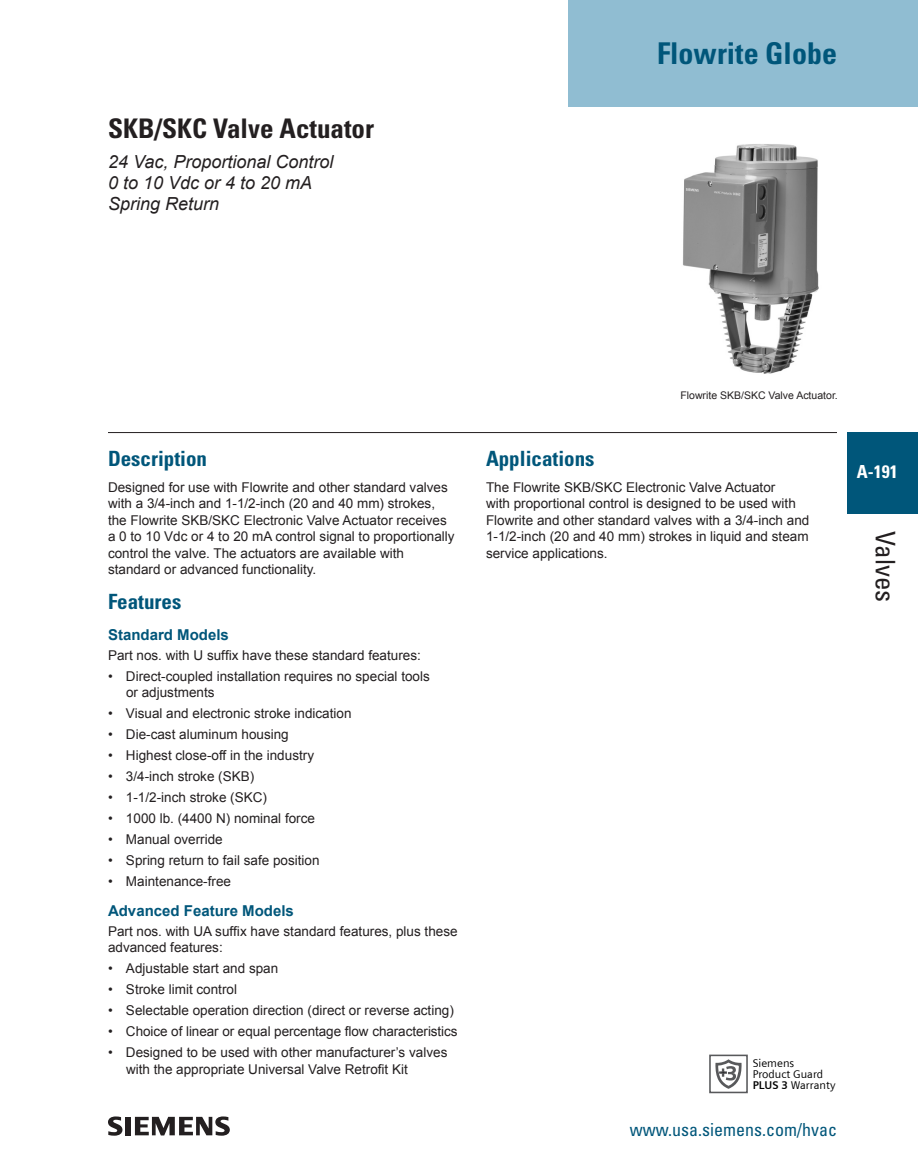
<style>
.page{position:relative;width:918px;height:1175px;background:#fff}
.page>*{position:absolute;margin:0;border:0;box-sizing:border-box;transform-origin:0 0}
.Box_Header_Copy{font:700 condensed 30px "Univers";color:#00567a}
.Headline{font:700 condensed 27px "Univers";color:#231f20}
.t1{font:condensed 27px "Univers";color:#231f20}
.Body{font:700 condensed 21px "Univers";color:#00567a}
.bullet_body_copy{font:700 condensed 21px "Univers";color:#00567a}
.tagline{font:italic 18px/21px "Arial";color:#231f20}
.t2{font:condensed 18px "Univers";color:#00567a}
.t3{font:700 condensed 18px "Univers";color:#fff}
.subhead2{font:700 15px "Arial";color:#00567a}
.Body-2{font:13.5px/16.5px "Arial";color:#231f20}
.bullet_body_copy-2{font:13.5px/16.5px "Arial";color:#231f20}
.t4{font:11.25px/10.9px "Siemens Sans";color:#000}
.picture_caption{font:10.5px "Arial";color:#231f20}
.s1{font-weight:700}
</style>
<div class="page">
<div style="left:568px;top:0;width:350px;height:106px;background:#90bdd2"></div>
<svg style="left:108px;top:1116px;width:14px;height:19px"></svg>
<div style="left:125px;top:1116px;width:6px;height:19px;background:#231f20"></div>
<svg style="left:135px;top:1116px;width:95px;height:19px"></svg>
<div style="left:848px;top:432px;width:70px;height:81px;background:#00567a"></div>
<hr style="left:108px;top:432px;width:729px;height:1px;background:#231f20">
<div style="left:709px;top:1054px;width:39px;height:39px;border:2px solid #58595b"></div>
<svg style="left:715px;top:1059px;width:27px;height:29px"></svg>
<img style="left:683px;top:144px;width:136px;height:230px">
<p class="Headline" style="left:108px;top:112px;width:268px">SKB/SKC Valve Actuator</p>
<p class="tagline" style="left:108px;top:151px;width:227px">24 Vac, Proportional Control</p>
<p class="tagline" style="left:108px;top:172px;width:206px">0 to 10 Vdc or 4 to 20 mA<br>Spring Return</p>
<p class="Box_Header_Copy" style="left:657px;top:35px;width:181px">Flowrite Globe</p>
<p class="Body" style="left:108px;top:446px;width:101px">Description</p>
<p class="Body-2" style="left:108px;top:479px;width:348px">Designed for use with Flowrite and other standard valves with a 3/4-inch and 1-1/2-inch (20 and 40 mm) strokes, the Flowrite SKB/SKC Electronic Valve Actuator receives a 0 to 10 Vdc or 4 to 20 mA control signal to proportionally control the valve. The actuators are available with standard or advanced functionality.</p>
<p class="bullet_body_copy" style="left:108px;top:588px;width:75px">Features</p>
<p class="subhead2" style="left:108px;top:625px;width:122px">Standard Models</p>
<p class="bullet_body_copy-2" style="left:108px;top:647px;width:314px">Part nos. with U suffix have these standard features:</p>
<p class="bullet_body_copy-2" style="left:126px;top:668px;width:305px;text-indent:-18px">• Direct-coupled installation requires no special tools or adjustments</p>
<p class="bullet_body_copy-2" style="left:108px;top:705px;width:245px">• Visual and electronic stroke indication</p>
<p class="bullet_body_copy-2" style="left:108px;top:726px;width:182px">• Die-cast aluminum housing</p>
<p class="bullet_body_copy-2" style="left:108px;top:747px;width:208px">• Highest close-off in the industry</p>
<p class="bullet_body_copy-2" style="left:108px;top:768px;width:148px">• 3/4-inch stroke (SKB)</p>
<p class="bullet_body_copy-2" style="left:108px;top:789px;width:161px">• 1-1/2-inch stroke (SKC)</p>
<p class="bullet_body_copy-2" style="left:108px;top:810px;width:209px">• 1000 lb. (4400 N) nominal force</p>
<p class="bullet_body_copy-2" style="left:108px;top:831px;width:116px">• Manual override</p>
<p class="bullet_body_copy-2" style="left:108px;top:852px;width:213px">• Spring return to fail safe position</p>
<p class="bullet_body_copy-2" style="left:108px;top:873px;width:125px">• Maintenance-free</p>
<p class="subhead2" style="left:108px;top:901px;width:187px">Advanced Feature Models</p>
<p class="Body-2" style="left:108px;top:923px;width:351px">Part nos. with UA suffix have standard features, plus these advanced features:</p>
<p class="Body-2" style="left:108px;top:960px;width:172px">• Adjustable start and span</p>
<p class="Body-2" style="left:108px;top:981px;width:131px">• Stroke limit control</p>
<p class="Body-2" style="left:108px;top:1002px;width:347px">• Selectable operation direction (direct or reverse acting)</p>
<p class="Body-2" style="left:108px;top:1023px;width:351px">• Choice of linear or equal percentage flow characteristics</p>
<p class="Body-2" style="left:126px;top:1044px;width:323px;text-indent:-18px">• Designed to be used with other manufacturer’s valves with the appropriate Universal Valve Retrofit Kit</p>
<p class="picture_caption" style="left:680px;top:388px;width:159px">Flowrite SKB/SKC Valve Actuator.</p>
<p class="Body" style="left:486px;top:446px;width:110px">Applications</p>
<p class="Body-2" style="left:486px;top:479px;width:325px">The Flowrite SKB/SKC Electronic Valve Actuator<br>with proportional control is designed to be used with Flowrite and other standard valves with a 3/4-inch and 1-1/2-inch (20 and 40 mm) strokes in liquid and steam service applications.</p>
<h3 class="t3" style="left:857px;top:461px;width:42px">A-191</h3>
<h2 class="t1" style="left:902px;top:531px;width:72px;rotate:90deg">Valves</h2>
<p class="t4" style="left:753px;top:1057px;width:84px">Siemens<br>Product Guard<br><span class="s1">PLUS 3</span> Warranty</p>
<h3 class="t2" style="left:630px;top:1117px;width:209px">www.usa.siemens.com/hvac</h3>
</div>
